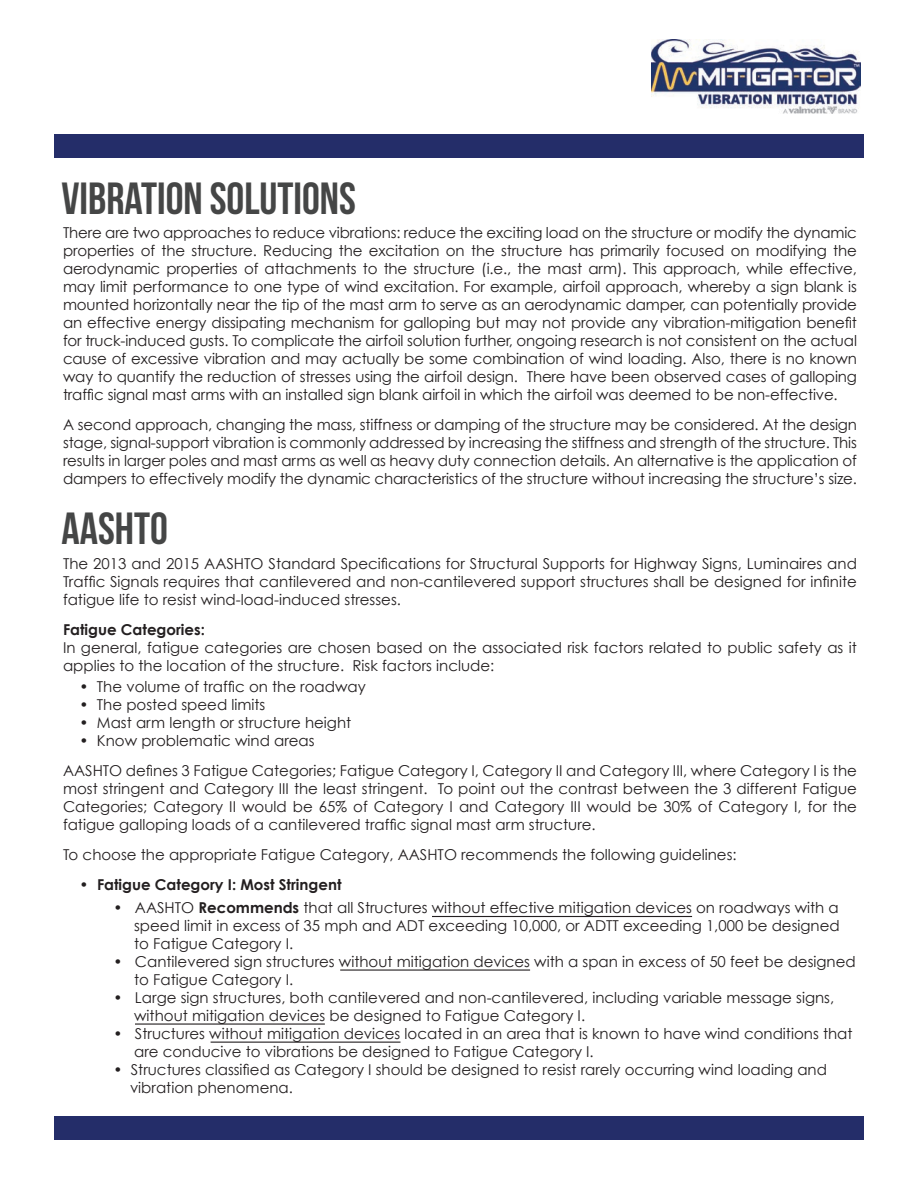
<style>
.page{position:relative;width:918px;height:1188px;background:#fff}
.page>*{position:absolute;margin:0;border:0;box-sizing:border-box;transform-origin:0 0}
.t1{font:45px "Bebas Neue";color:#454646}
.t2{font:15px/18px "Century Gothic";color:#231f20}
.t3{font:700 15px "Century Gothic";color:#231f20}
.s1{font-weight:700}
</style>
<div class="page">
<img style="left:651px;top:39px;width:209px;height:75px">
<div style="left:54px;top:134px;width:810px;height:24px;background:#242d69"></div>
<div style="left:54px;top:1116px;width:810px;height:24px;background:#242d69"></div>
<hr style="left:432px;top:916px;width:260px;height:1px;background:#231f20">
<hr style="left:340px;top:969px;width:190px;height:2px;background:#231f20">
<hr style="left:135px;top:1023px;width:190px;height:2px;background:#231f20">
<hr style="left:211px;top:1042px;width:189px;height:1px;background:#231f20">
<h1 class="t1" style="left:62px;top:174px;width:296px">VIBRATION SOLUTIONS</h1>
<p class="t2" style="left:63px;top:224px;width:796px;text-align:justify">There are two approaches to reduce vibrations: reduce the exciting load on the structure or modify the dynamic properties of the structure. Reducing the excitation on the structure has primarily focused on modifying the aerodynamic properties of attachments to the structure (i.e., the mast arm). This approach, while effective, may limit performance to one type of wind excitation. For example, airfoil approach, whereby a sign blank is mounted horizontally near the tip of the mast arm to serve as an aerodynamic damper, can potentially provide an effective energy dissipating mechanism for galloping but may not provide any vibration-mitigation benefit for truck-induced gusts. To complicate the airfoil solution further, ongoing research is not consistent on the actual cause of excessive vibration and may actually be some combination of wind loading. Also, there is no known way to quantify the reduction of stresses using the airfoil design. There have been observed cases of galloping traffic signal mast arms with an installed sign blank airfoil in which the airfoil was deemed to be non-effective.</p>
<p class="t2" style="left:63px;top:416px;width:795px;text-align:justify">A second approach, changing the mass, stiffness or damping of the structure may be considered. At the design stage, signal-support vibration is commonly addressed by increasing the stiffness and strength of the structure. This results in larger poles and mast arms as well as heavy duty connection details. An alternative is the application of dampers to effectively modify the dynamic characteristics of the structure without increasing the structure’s size.</p>
<h1 class="t1" style="left:62px;top:504px;width:108px">AASHTO</h1>
<p class="t2" style="left:63px;top:554px;width:795px;text-align:justify">The 2013 and 2015 AASHTO Standard Specifications for Structural Supports for Highway Signs, Luminaires and Traffic Signals requires that cantilevered and non-cantilevered support structures shall be designed for infinite fatigue life to resist wind-load-induced stresses.</p>
<p class="t3" style="left:63px;top:620px;width:143px">Fatigue Categories:</p>
<p class="t2" style="left:63px;top:638px;width:795px">In general, fatigue categories are chosen based on the associated risk factors related to public safety as it applies to the location of the structure. Risk factors include:</p>
<p class="t2" style="left:80px;top:677px;width:288px"><span class="s1">•</span> The volume of traffic on the roadway</p>
<p class="t2" style="left:80px;top:695px;width:187px"><span class="s1">•</span> The posted speed limits</p>
<p class="t2" style="left:80px;top:713px;width:273px"><span class="s1">•</span> Mast arm length or structure height</p>
<p class="t2" style="left:63px;top:725px;width:795px;line-height:30px;text-indent:17px"><span class="s1">•</span> Know problematic wind areas<br>AASHTO defines 3 Fatigue Categories; Fatigue Category I, Category II and Category III, where Category I is the</p>
<p class="t2" style="left:63px;top:779px;width:795px;text-align:justify">most stringent and Category III the least stringent. To point out the contrast between the 3 different Fatigue Categories; Category II would be 65% of Category I and Category III would be 30% of Category I, for the fatigue galloping loads of a cantilevered traffic signal mast arm structure.</p>
<p class="t2" style="left:63px;top:845px;width:675px">To choose the appropriate Fatigue Category, AASHTO recommends the following guidelines:</p>
<p class="t3" style="left:80px;top:875px;width:263px">• Fatigue Category I: Most Stringent</p>
<p class="t2" style="left:134px;top:898px;width:707px;text-align:justify;text-indent:-21px"><span class="s1">•</span> AASHTO <span class="s1">Recommends</span> that all Structures without effective mitigation devices on roadways with a speed limit in excess of 35 mph and ADT exceeding 10,000, or ADTT exceeding 1,000 be designed to Fatigue Category I.</p>
<p class="t2" style="left:134px;top:952px;width:723px;text-indent:-21px"><span class="s1">•</span> Cantilevered sign structures without mitigation devices with a span in excess of 50 feet be designed to Fatigue Category I.</p>
<p class="t2" style="left:134px;top:988px;width:702px;text-indent:-21px"><span class="s1">•</span> Large sign structures, both cantilevered and non-cantilevered, including variable message signs, without mitigation devices be designed to Fatigue Category I.</p>
<p class="t2" style="left:134px;top:1024px;width:720px;text-indent:-21px"><span class="s1">•</span> Structures without mitigation devices located in an area that is known to have wind conditions that are conducive to vibrations be designed to Fatigue Category I.</p>
<p class="t2" style="left:130px;top:1060px;width:699px;text-indent:-17px"><span class="s1">•</span> Structures classified as Category I should be designed to resist rarely occurring wind loading and vibration phenomena.</p>
</div>
